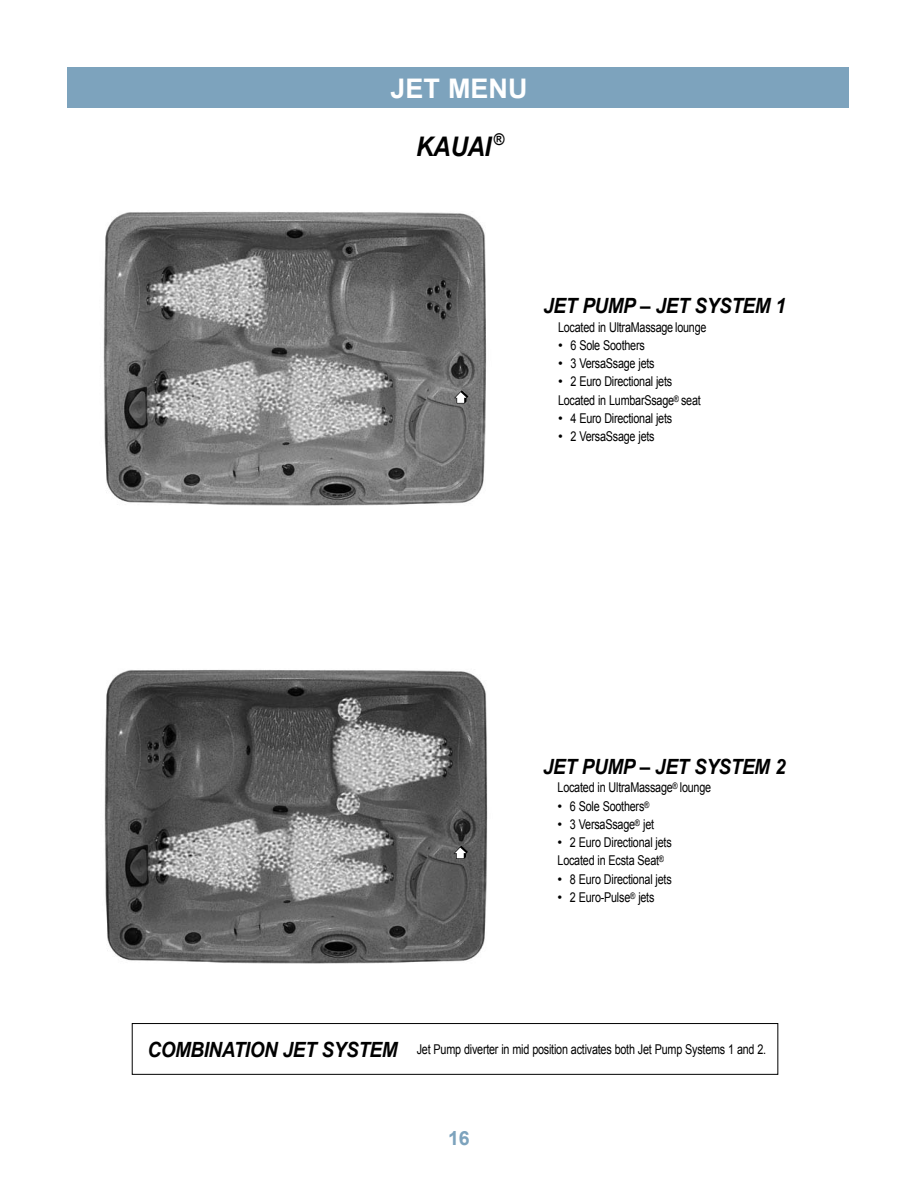
<style>
.page{position:relative;width:918px;height:1188px;background:#fff}
.page>*{position:absolute;margin:0;border:0;box-sizing:border-box;transform-origin:0 0}
.t1{font:700 27px "Arial";color:#fff}
.t2{font:italic 700 27px "Arial";letter-spacing:-.02em;color:#000;scale:.9 1}
.t3{font:italic 700 21px "Arial";letter-spacing:-.02em;color:#000;scale:.9 1}
.t4{font:700 19.5px "Arial";color:#7da3bd}
.t5{font:13.5px/18.3px "Arial";letter-spacing:-.02em;color:#000}
.t6{font:13.5px "Arial";letter-spacing:-.02em;color:#000;scale:.8 1}
.s1{font-weight:700;font-style:italic;font-size:21px}
</style>
<div class="page">
<img style="left:103px;top:211px;width:384px;height:295px">
<img style="left:104px;top:670px;width:384px;height:294px">
<div style="left:68px;top:68px;width:781px;height:40px;background:#7da3bd"></div>
<svg style="left:454px;top:846px;width:14px;height:13px"></svg>
<div style="left:132px;top:1023px;width:646px;height:52px;border:1px solid #000"></div>
<svg style="left:454px;top:390px;width:14px;height:13px"></svg>
<h1 class="t1" style="left:390px;top:71px;width:139px">JET MENU</h1>
<h1 class="t2" style="left:416px;top:129px;width:99px">KAUAI <sup>®</sup></h1>
<h2 class="t3" style="left:543px;top:292px;width:271px">JET PUMP – JET SYSTEM 1</h2>
<p class="t6" style="left:558px;top:318px;width:187px">Located in UltraMassage lounge</p>
<p class="t5" style="left:558px;top:336px;width:88px">• 6 Sole Soothers</p>
<p class="t5" style="left:558px;top:354px;width:98px">• 3 VersaSsage jets</p>
<p class="t5" style="left:558px;top:373px;width:144px">• 2 Euro Directional jets<br>Located in LumbarSsage<sup>®</sup> seat</p>
<p class="t5" style="left:558px;top:409px;width:116px">• 4 Euro Directional jets</p>
<p class="t5" style="left:558px;top:427px;width:98px">• 2 VersaSsage jets</p>
<h2 class="t3" style="left:543px;top:753px;width:271px">JET PUMP – JET SYSTEM 2</h2>
<p class="t6" style="left:558px;top:779px;width:194px">Located in UltraMassage<sup>®</sup> lounge</p>
<p class="t5" style="left:558px;top:797px;width:93px">• 6 Sole Soothers<sup>®</sup></p>
<p class="t5" style="left:558px;top:815px;width:98px">• 3 VersaSsage<sup>®</sup> jet</p>
<p class="t5" style="left:558px;top:833px;width:116px">• 2 Euro Directional jets<br>Located in Ecsta Seat<sup>®</sup></p>
<p class="t5" style="left:558px;top:870px;width:116px">• 8 Euro Directional jets</p>
<p class="t5" style="left:558px;top:888px;width:98px">• 2 Euro-Pulse<sup>®</sup> jets</p>
<h2 class="t3" style="left:147px;top:1036px;width:29px">COMBI</h2>
<p class="t6" style="left:209px;top:1040px;width:699px"><span class="s1">NATION JET SYSTEM</span> Jet Pump diverter in mid position activates both Jet Pump Systems 1 and 2.</p>
<h3 class="t4" style="left:448px;top:1125px;width:23px">16</h3>
</div>
